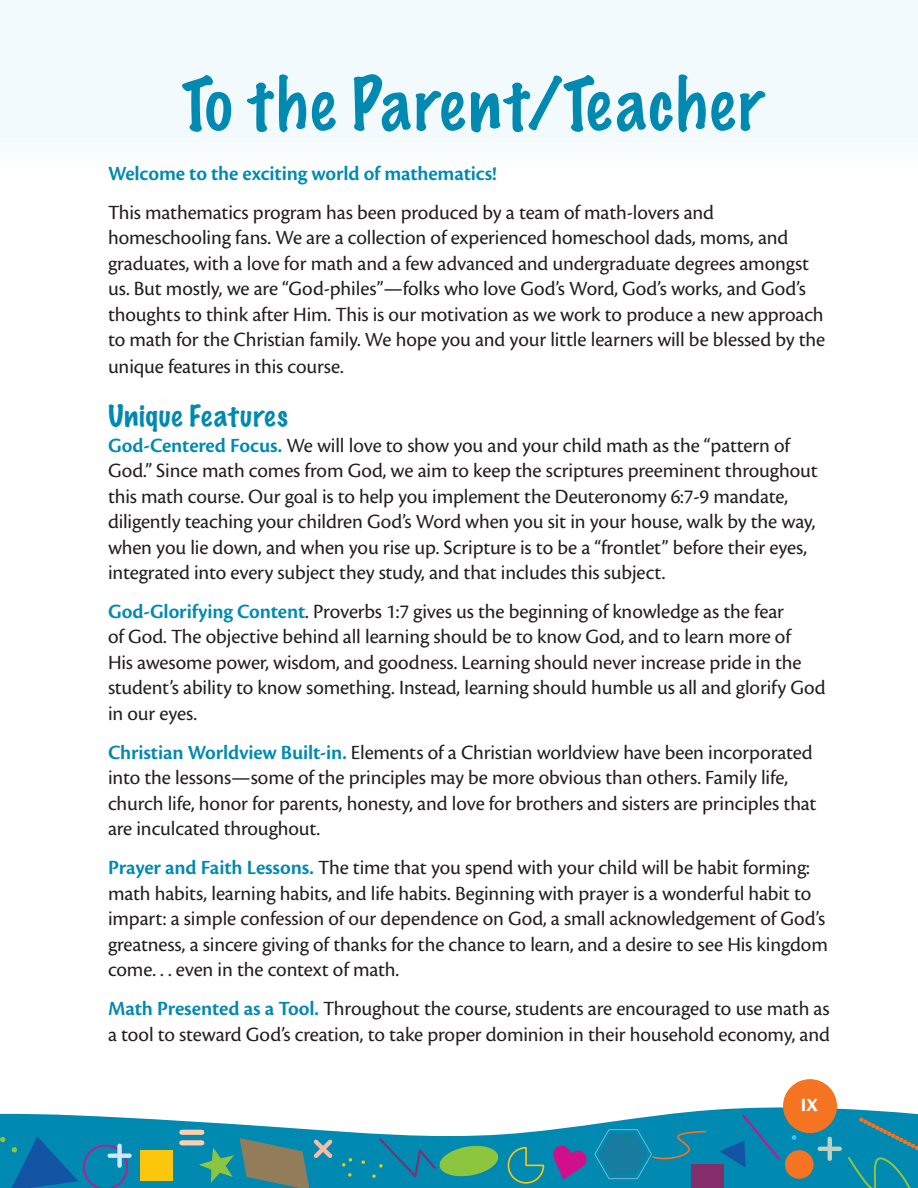
<style>
.page{position:relative;width:918px;height:1188px;background:#fff}
.page>*{position:absolute;margin:0;border:0;box-sizing:border-box;transform-origin:0 0}
.t1{font:100 66px "Marker Felt";letter-spacing:.04em;color:#0089b1}
.t2{font:100 27px "Marker Felt";letter-spacing:.025em;color:#0089b1;scale:1.08 1}
.t3{font:21px/25.5px "Cronos Pro";letter-spacing:-.005em;color:#231f20}
.t4{font:600 21px "Cronos Pro";letter-spacing:-.01em;color:#0089b1}
.t5{font:700 19.5px "Cronos Pro";color:#fff}
.s1{font-weight:600;color:#0089b1}
</style>
<div class="page">
<div style="left:0;top:0;width:918px;height:173px;background:#f2fafd"></div>
<svg style="left:0;top:1107px;width:918px;height:81px;fill:#0089b1"></svg>
<div style="left:783px;top:1079px;width:54px;height:54px;background:#f47421;border-radius:27px"></div>
<div style="left:141px;top:1150px;width:32px;height:31px;background:#fbc60b"></div>
<div style="left:691px;top:1164px;width:32px;height:24px;background:#832d6a"></div>
<div style="left:785px;top:1150px;width:29px;height:29px;background:#f47421;border-radius:50%"></div>
<svg style="left:199px;top:1148px;width:35px;height:35px"></svg>
<hr style="left:828px;top:1139px;width:4px;height:20px;background:#bed3bf">
<hr style="left:820px;top:1147px;width:20px;height:4px;background:#bed3bf">
<div style="left:182px;top:1130px;width:20px;height:5px;background:#fcd0af"></div>
<div style="left:182px;top:1140px;width:20px;height:5px;background:#fcd0af"></div>
<svg style="left:240px;top:1136px;width:96px;height:52px;background:#4d8487"></svg>
<svg style="left:342px;top:1158px;width:10px;height:9px"></svg>
<svg style="left:348px;top:1173px;width:4px;height:4px"></svg>
<svg style="left:361px;top:1160px;width:4px;height:4px"></svg>
<svg style="left:792px;top:1135px;width:5px;height:5px"></svg>
<svg style="left:0;top:1136px;width:128px;height:52px;background:#117aad"></svg>
<svg style="left:720px;top:1113px;width:62px;height:55px;background:#097fae"></svg>
<svg style="left:372px;top:1136px;width:128px;height:44px;background:#269492"></svg>
<svg style="left:847px;top:1117px;width:71px;height:71px;background:#118aa5"></svg>
<svg style="left:507px;top:1146px;width:38px;height:39px"></svg>
<svg style="left:553px;top:1145px;width:35px;height:35px"></svg>
<svg style="left:594px;top:1129px;width:113px;height:50px;background:#1582a6"></svg>
<h1 class="t1" style="left:181px;top:57px;width:584px">To the Parent/Teacher</h1>
<p class="t4" style="left:108px;top:161px;width:390px">Welcome to the exciting world of mathematics!</p>
<p class="t3" style="left:108px;top:200px;width:719px">This mathematics program has been produced by a team of math-lovers and homeschooling fans. We are a collection of experienced homeschool dads, moms, and graduates, with a love for math and a few advanced and undergraduate degrees amongst us. But mostly, we are “God-philes”—folks who love God’s Word, God’s works, and God’s thoughts to think after Him. This is our motivation as we work to produce a new approach to math for the Christian family. We hope you and your little learners will be blessed by the unique features in this course.</p>
<p class="t2" style="left:108px;top:397px;width:168px">Unique Features</p>
<p class="t3" style="left:108px;top:432px;width:711px"><span class="s1">God-Centered Focus.</span> We will love to show you and your child math as the “pattern of God.” Since math comes from God, we aim to keep the scriptures preeminent throughout this math course. Our goal is to help you implement the Deuteronomy 6:7-9 mandate, diligently teaching your children God’s Word when you sit in your house, walk by the way, when you lie down, and when you rise up. Scripture is to be a “frontlet” before their eyes, integrated into every subject they study, and that includes this subject.</p>
<p class="t3" style="left:108px;top:599px;width:719px"><span class="s1">God-Glorifying Content</span>. Proverbs 1:7 gives us the beginning of knowledge as the fear<br>of God. The objective behind all learning should be to know God, and to learn more of<br>His awesome power, wisdom, and goodness. Learning should never increase pride in the student’s ability to know something. Instead, learning should humble us all and glorify God in our eyes.</p>
<p class="t3" style="left:108px;top:740px;width:710px"><span class="s1">Christian Worldview Built-in.</span> Elements of a Christian worldview have been incorporated into the lessons—some of the principles may be more obvious than others. Family life, church life, honor for parents, honesty, and love for brothers and sisters are principles that are inculcated throughout.</p>
<p class="t3" style="left:108px;top:855px;width:721px"><span class="s1">Prayer and Faith Lessons.</span> The time that you spend with your child will be habit forming: math habits, learning habits, and life habits. Beginning with prayer is a wonderful habit to impart: a simple confession of our dependence on God, a small acknowledgement of God’s greatness, a sincere giving of thanks for the chance to learn, and a desire to see His kingdom come. . . even in the context of math.</p>
<p class="t3" style="left:108px;top:996px;width:723px"><span class="s1">Math Presented as a Tool.</span> Throughout the course, students are encouraged to use math as a tool to steward God’s creation, to take proper dominion in their household economy, and</p>
<p class="t5" style="left:801px;top:1093px;width:16px">ix</p>
</div>
